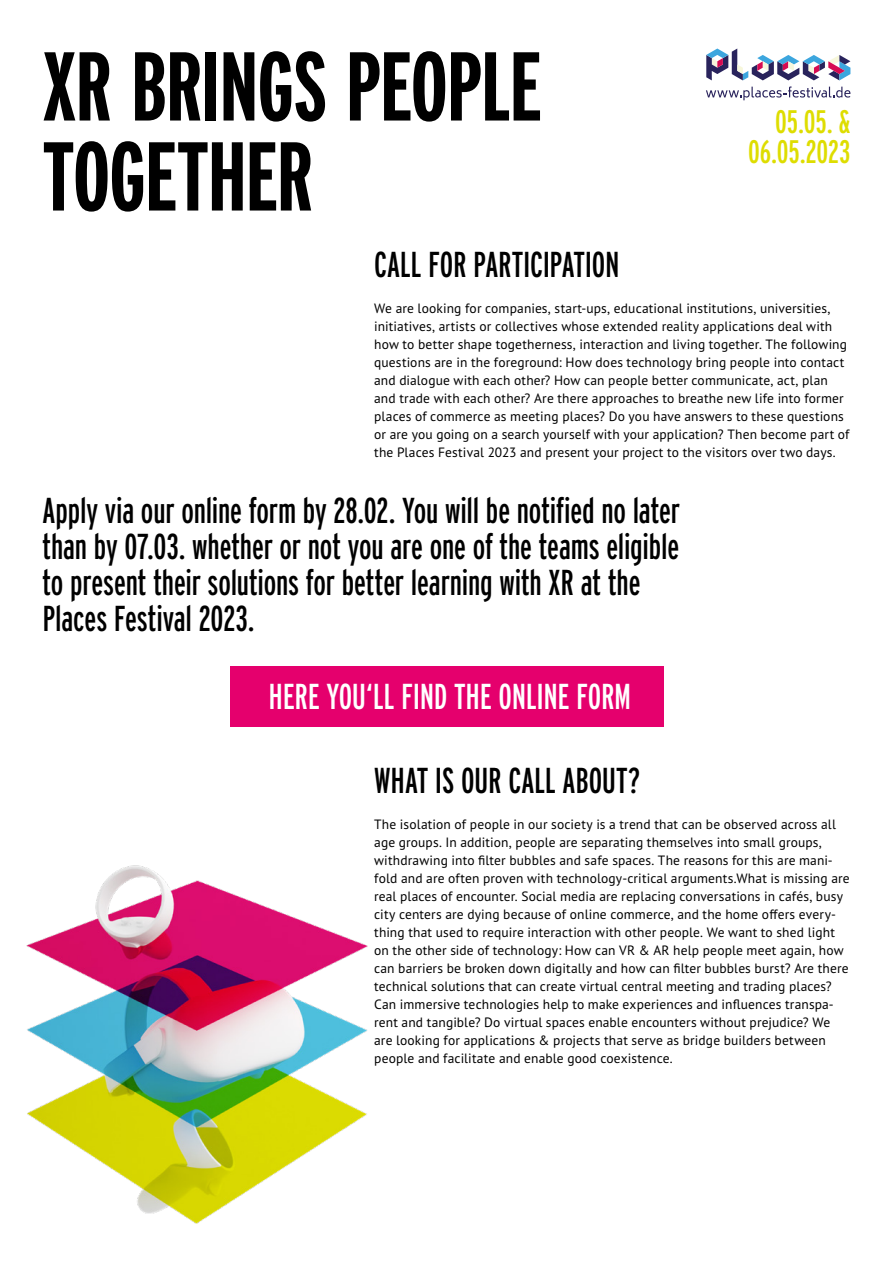
<style>
.page{position:relative;width:893px;height:1263px;background:#fff}
.page>*{position:absolute;margin:0;border:0;box-sizing:border-box;transform-origin:0 0}
.t1{font:700 97.5px/90px "Interstate Compressed";letter-spacing:-.015em;color:#000}
.t2{font:36px/36px "Interstate Compressed";letter-spacing:-.005em;color:#000}
.t3{font:36px "Interstate Compressed";letter-spacing:-.01em;color:#fff}
.t4{font:32.55px/30px "Interstate Compressed";letter-spacing:-.005em;color:#dedd00;text-align:right}
.t5{font:13.5px/18px "PT Sans Pro";letter-spacing:.01em;color:#000}
</style>
<div class="page">
<img style="left:26px;top:865px;width:342px;height:359px">
<div style="left:230px;top:667px;width:433px;height:60px;background:#e5006d"></div>
<svg style="left:706px;top:49px;width:144px;height:31px"></svg>
<svg style="left:706px;top:86px;width:144px;height:14px"></svg>
<h1 class="t1" style="left:43px;top:41px;width:501px">XR BRINGS PEOPLE<br>TOGETHER</h1>
<h2 class="t2" style="left:374px;top:246px;width:247px">CALL FOR PARTICIPATION</h2>
<h3 class="t4" style="left:748px;top:106px;width:104px">05.05. &amp;<br>06.05.2023</h3>
<p class="t5" style="left:374px;top:298px;width:477px">We are looking for companies, start-ups, educational institutions, universities, initiatives, artists or collectives whose extended reality applications deal with how to better shape togetherness, interaction and living together. The following questions are in the foreground: How does technology bring people into contact and dialogue with each other? How can people better communicate, act, plan and trade with each other? Are there approaches to breathe new life into former places of commerce as meeting places? Do you have answers to these questions or are you going on a search yourself with your application? Then become part of the Places Festival 2023 and present your project to the visitors over two days.</p>
<h2 class="t2" style="left:43px;top:492px;width:639px">Apply via our online form by 28.02. You will be notified no later than by 07.03. whether or not you are one of the teams eligible to present their solutions for better learning with XR at the Places Festival 2023.</h2>
<h2 class="t3" style="left:269px;top:676px;width:364px">HERE YOU‘LL FIND THE ONLINE FORM</h2>
<h2 class="t2" style="left:374px;top:762px;width:267px">WHAT IS OUR CALL ABOUT?</h2>
<p class="t5" style="left:374px;top:814px;width:477px">The isolation of people in our society is a trend that can be observed across all age groups. In addition, people are separating themselves into small groups, withdrawing into filter bubbles and safe spaces. The reasons for this are mani&shy;fold and are often proven with technology-critical arguments.What is missing are real places of encounter. Social media are replacing conversations in cafés, busy city centers are dying because of online commerce, and the home offers every&shy;thing that used to require interaction with other people. We want to shed light on the other side of technology: How can VR &amp; AR help people meet again, how can barriers be broken down digitally and how can filter bubbles burst? Are there technical solutions that can create virtual central meeting and trading places?<br>Can immersive technologies help to make experiences and influences transpa&shy;rent and tangible? Do virtual spaces enable encounters without prejudice? We are looking for applications &amp; projects that serve as bridge builders between people and facilitate and enable good coexistence.</p>
</div>
